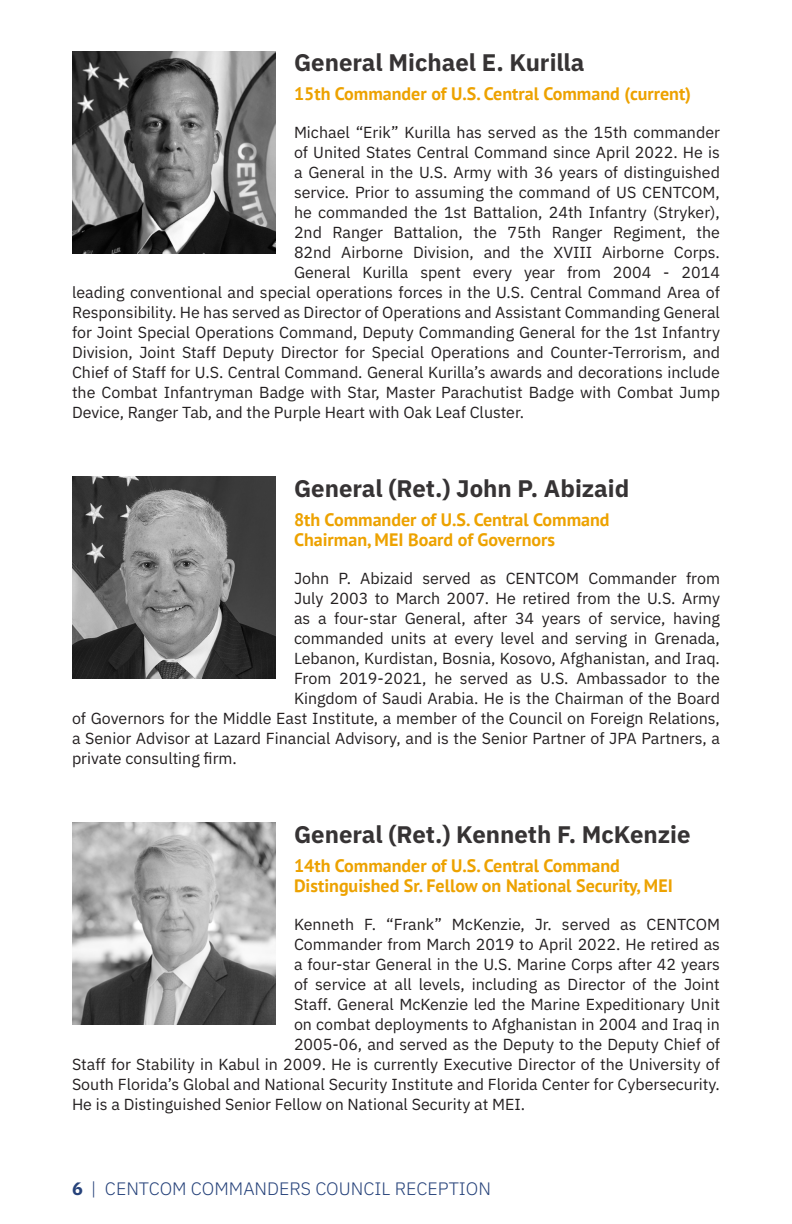
<style>
.page{position:relative;width:792px;height:1224px;background:#fff}
.page>*{position:absolute;margin:0;border:0;box-sizing:border-box;transform-origin:0 0}
.Biography_Heading{font:700 24px "IBM Plex Sans";color:#363334}
.Biograph_Subtitle{font:700 18px/20px "PT Sans";color:#eda200}
.t1{font:300 18px "IBM Plex Sans";color:#26427a}
.Biography_Text{font:16px "IBM Plex Sans";color:#231f20}
.s1{font-weight:700}
</style>
<div class="page">
<img style="left:72px;top:477px;width:204px;height:201px">
<img style="left:72px;top:52px;width:204px;height:201px">
<img style="left:72px;top:823px;width:204px;height:202px">
<p class="Biography_Heading" style="left:294px;top:43px;width:292px">General Michael E. Kurilla</p>
<p class="Biograph_Subtitle" style="left:294px;top:83px;width:399px">15th Commander of U.S. Central Command (current)</p>
<p class="Biography_Text" style="left:294px;top:120px;width:427px">Michael “Erik” Kurilla has served as the 15th commander</p>
<p class="Biography_Text" style="left:294px;top:140px;width:428px">of United States Central Command since April 2022. He is</p>
<p class="Biography_Text" style="left:294px;top:160px;width:428px">a General in the U.S. Army with 36 years of distinguished</p>
<p class="Biography_Text" style="left:294px;top:180px;width:427px">service. Prior to assuming the command of US CENTCOM,</p>
<p class="Biography_Text" style="left:294px;top:200px;width:428px">he commanded the 1st Battalion, 24th Infantry (Stryker),</p>
<p class="Biography_Text" style="left:294px;top:220px;width:427px">2nd Ranger Battalion, the 75th Ranger Regiment, the</p>
<p class="Biography_Text" style="left:294px;top:240px;width:428px">82nd Airborne Division, and the XVIII Airborne Corps.</p>
<p class="Biography_Text" style="left:294px;top:260px;width:428px">General Kurilla spent every year from 2004 - 2014</p>
<p class="Biography_Text" style="left:72px;top:280px;width:649px">leading conventional and special operations forces in the U.S. Central Command Area of</p>
<p class="Biography_Text" style="left:72px;top:300px;width:649px">Responsibility. He has served as Director of Operations and Assistant Commanding General</p>
<p class="Biography_Text" style="left:72px;top:320px;width:649px">for Joint Special Operations Command, Deputy Commanding General for the 1st Infantry</p>
<p class="Biography_Text" style="left:72px;top:340px;width:650px">Division, Joint Staff Deputy Director for Special Operations and Counter-Terrorism, and</p>
<p class="Biography_Text" style="left:72px;top:360px;width:650px">Chief of Staff for U.S. Central Command. General Kurilla’s awards and decorations include</p>
<p class="Biography_Text" style="left:72px;top:380px;width:649px">the Combat Infantryman Badge with Star, Master Parachutist Badge with Combat Jump</p>
<p class="Biography_Text" style="left:72px;top:400px;width:454px">Device, Ranger Tab, and the Purple Heart with Oak Leaf Cluster.</p>
<p class="Biography_Heading" style="left:294px;top:469px;width:337px">General (Ret.) John P. Abizaid</p>
<p class="Biograph_Subtitle" style="left:294px;top:509px;width:317px">8th Commander of U.S. Central Command<br>Chairman, MEI Board of Governors</p>
<p class="Biography_Text" style="left:294px;top:566px;width:427px">John P. Abizaid served as CENTCOM Commander from</p>
<p class="Biography_Text" style="left:294px;top:586px;width:428px">July 2003 to March 2007. He retired from the U.S. Army</p>
<p class="Biography_Text" style="left:294px;top:606px;width:428px">as a four-star General, after 34 years of service, having</p>
<p class="Biography_Text" style="left:294px;top:626px;width:428px">commanded units at every level and serving in Grenada,</p>
<p class="Biography_Text" style="left:294px;top:646px;width:427px">Lebanon, Kurdistan, Bosnia, Kosovo, Afghanistan, and Iraq.</p>
<p class="Biography_Text" style="left:294px;top:666px;width:428px">From 2019-2021, he served as U.S. Ambassador to the</p>
<p class="Biography_Text" style="left:294px;top:686px;width:427px">Kingdom of Saudi Arabia. He is the Chairman of the Board</p>
<p class="Biography_Text" style="left:72px;top:706px;width:649px">of Governors for the Middle East Institute, a member of the Council on Foreign Relations,</p>
<p class="Biography_Text" style="left:72px;top:726px;width:650px">a Senior Advisor at Lazard Financial Advisory, and is the Senior Partner of JPA Partners, a</p>
<p class="Biography_Text" style="left:72px;top:746px;width:166px">private consulting firm.</p>
<p class="Biography_Heading" style="left:294px;top:816px;width:398px">General (Ret.) Kenneth F. McKenzie</p>
<p class="Biograph_Subtitle" style="left:294px;top:856px;width:380px">14th Commander of U.S. Central Command<br>Distinguished Sr. Fellow on National Security, MEI</p>
<p class="Biography_Text" style="left:294px;top:912px;width:428px">Kenneth F. “Frank” McKenzie, Jr. served as CENTCOM</p>
<p class="Biography_Text" style="left:294px;top:932px;width:428px">Commander from March 2019 to April 2022. He retired as</p>
<p class="Biography_Text" style="left:294px;top:952px;width:428px">a four-star General in the U.S. Marine Corps after 42 years</p>
<p class="Biography_Text" style="left:294px;top:972px;width:427px">of service at all levels, including as Director of the Joint</p>
<p class="Biography_Text" style="left:294px;top:992px;width:427px">Staff. General McKenzie led the Marine Expeditionary Unit</p>
<p class="Biography_Text" style="left:294px;top:1012px;width:427px">on combat deployments to Afghanistan in 2004 and Iraq in</p>
<p class="Biography_Text" style="left:294px;top:1032px;width:428px">2005-06, and served as the Deputy to the Deputy Chief of</p>
<p class="Biography_Text" style="left:72px;top:1052px;width:649px">Staff for Stability in Kabul in 2009. He is currently Executive Director of the University of</p>
<p class="Biography_Text" style="left:72px;top:1072px;width:650px">South Florida’s Global and National Security Institute and Florida Center for Cybersecurity.</p>
<p class="Biography_Text" style="left:72px;top:1092px;width:455px">He is a Distinguished Senior Fellow on National Security at MEI.</p>
<p class="t1" style="left:72px;top:1175px;width:421px"><span class="s1">6</span> | CENTCOM COMMANDERS COUNCIL RECEPTION</p>
</div>
